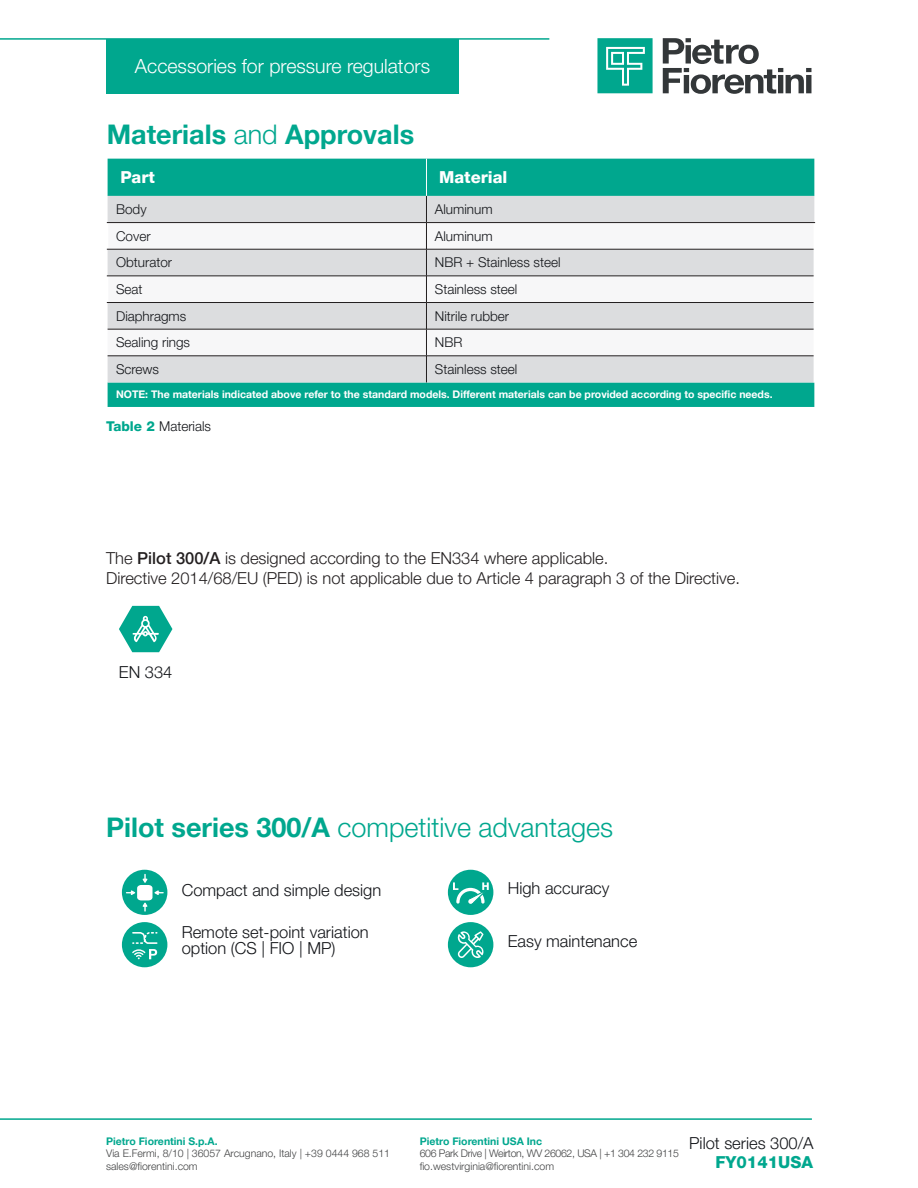
<style>
.page{position:relative;width:918px;height:1188px;background:#fff}
.page>*{position:absolute;margin:0;border:0;box-sizing:border-box;transform-origin:0 0}
.Titoletto{font:300 27px "Helvetica Neue LT Pro";color:#00a78e}
.Titoletto-2{font:700 27px "Helvetica Neue LT Pro";color:#00a78e}
.t1{font:300 19.5px "Helvetica Neue LT Pro";color:#fff}
.Testo{font:300 16.5px "Helvetica Neue LT Pro";color:#231f20}
.bullet_non_puntato{font:300 16.5px "Helvetica Neue LT Pro";color:#121418}
.testo_sciolto{font:300 16.5px "Helvetica Neue LT Pro";color:#121418}
.titoli_tabella_bianco{font:800 16.5px "Helvetica Neue LT Pro";color:#fff}
.titoletto_technische{font:800 16.5px "Helvetica Neue LT Pro";color:#00a78e}
.testo_tabella{font:300 13.5px "Helvetica Neue LT Pro";color:#121418}
.testo_tabella-2{font:700 10.5px "Helvetica Neue LT Pro";color:#fff}
.t2{font:300 10.5px/12.6px "Helvetica Neue LT Pro";letter-spacing:-.03em;color:#414243}
.t3{font:300 10.5px/12.6px "Helvetica Neue LT Pro";color:#414243}
.t4{font:700 10.5px "Helvetica Neue LT Pro";color:#00a78e}
.s1{font-weight:300}
.s2{font-weight:800;color:#00a78e}
.s3{font-weight:500}
.s4{font-weight:700}
</style>
<div class="page">
<hr style="left:0;top:38px;width:549px;height:2px;background:#00a78e">
<hr style="left:0;top:1118px;width:812px;height:2px;background:#00a78e">
<svg style="left:663px;top:38px;width:148px;height:56px"></svg>
<svg style="left:597px;top:38px;width:56px;height:55px"></svg>
<div style="left:106px;top:39px;width:353px;height:55px;background:#00a78e"></div>
<div style="left:108px;top:159px;width:706px;height:248px;background:#00a78e"></div>
<div style="left:108px;top:196px;width:706px;height:186px;background:#dcdddf"></div>
<svg style="left:108px;top:223px;width:706px;height:133px"></svg>
<hr style="left:426px;top:159px;width:1px;height:37px;background:#fff">
<hr style="left:107px;top:222px;width:319px;height:1px;background:#231f20">
<hr style="left:426px;top:222px;width:389px;height:1px;background:#231f20">
<hr style="left:107px;top:249px;width:319px;height:1px;background:#231f20">
<hr style="left:426px;top:249px;width:388px;height:1px;background:#231f20">
<hr style="left:107px;top:276px;width:319px;height:1px;background:#231f20">
<hr style="left:426px;top:276px;width:388px;height:1px;background:#231f20">
<hr style="left:107px;top:302px;width:319px;height:1px;background:#231f20">
<hr style="left:426px;top:302px;width:388px;height:1px;background:#231f20">
<svg style="left:426px;top:196px;width:1px;height:186px"></svg>
<hr style="left:108px;top:329px;width:318px;height:1px;background:#231f20">
<hr style="left:426px;top:329px;width:388px;height:1px;background:#231f20">
<hr style="left:108px;top:356px;width:318px;height:1px;background:#231f20">
<hr style="left:426px;top:356px;width:388px;height:1px;background:#231f20">
<svg style="left:119px;top:606px;width:53px;height:46px"></svg>
<div style="left:122px;top:870px;width:45px;height:45px;background:#00a78e;border-radius:50%"></div>
<svg style="left:126px;top:874px;width:38px;height:38px"></svg>
<div style="left:448px;top:870px;width:45px;height:45px;background:#00a78e;border-radius:50%"></div>
<svg style="left:453px;top:882px;width:36px;height:22px"></svg>
<div style="left:122px;top:922px;width:45px;height:45px;background:#00a78e;border-radius:50%"></div>
<svg style="left:132px;top:932px;width:26px;height:27px"></svg>
<div style="left:448px;top:922px;width:45px;height:45px;background:#00a78e;border-radius:50%"></div>
<svg style="left:457px;top:931px;width:27px;height:27px"></svg>
<h2 class="t1" style="left:135px;top:54px;width:297px">Accessories for pressure regulators</h2>
<p class="Titoletto-2" style="left:107px;top:118px;width:309px">Materials <span class="s1">and</span> Approvals</p>
<p class="titoli_tabella_bianco" style="left:120px;top:167px;width:36px">Part</p>
<p class="titoli_tabella_bianco" style="left:439px;top:167px;width:70px">Material</p>
<p class="testo_tabella" style="left:116px;top:201px;width:32px">Body</p>
<p class="testo_tabella" style="left:435px;top:201px;width:59px">Aluminum</p>
<p class="testo_tabella" style="left:116px;top:228px;width:36px">Cover</p>
<p class="testo_tabella" style="left:435px;top:228px;width:59px">Aluminum</p>
<p class="testo_tabella" style="left:116px;top:254px;width:58px">Obturator</p>
<p class="testo_tabella" style="left:435px;top:254px;width:127px">NBR + Stainless steel</p>
<p class="testo_tabella" style="left:116px;top:281px;width:28px">Seat</p>
<p class="testo_tabella" style="left:435px;top:281px;width:84px">Stainless steel</p>
<p class="testo_tabella" style="left:116px;top:308px;width:72px">Diaphragms</p>
<p class="testo_tabella" style="left:435px;top:308px;width:76px">Nitrile rubber</p>
<p class="testo_tabella" style="left:116px;top:334px;width:76px">Sealing rings</p>
<p class="testo_tabella" style="left:435px;top:334px;width:29px">NBR</p>
<p class="testo_tabella" style="left:116px;top:361px;width:45px">Screws</p>
<p class="testo_tabella" style="left:435px;top:361px;width:84px">Stainless steel</p>
<p class="testo_tabella-2" style="left:116px;top:388px;width:658px">NOTE: The materials indicated above refer to the standard models. Different materials can be provided according to specific needs.</p>
<p class="testo_tabella" style="left:106px;top:418px;width:107px"><span class="s2">Table 2</span> Materials</p>
<p class="Testo" style="left:106px;top:548px;width:504px">The <span class="s3">Pilot 300/A</span> is designed according to the EN334 where applicable.</p>
<p class="Testo" style="left:106px;top:568px;width:635px">Directive 2014/68/EU (PED) is not applicable due to Article 4 paragraph 3 of the Directive.</p>
<p class="bullet_non_puntato" style="left:119px;top:662px;width:55px">EN 334</p>
<p class="Titoletto" style="left:106px;top:810px;width:509px"><span class="s4">Pilot series 300/A</span> competitive advantages</p>
<p class="bullet_non_puntato" style="left:182px;top:880px;width:201px">Compact and simple design</p>
<p class="bullet_non_puntato" style="left:182px;top:922px;width:189px">Remote set-point variation</p>
<p class="bullet_non_puntato" style="left:182px;top:938px;width:155px">option (CS | FIO | MP)</p>
<p class="bullet_non_puntato" style="left:508px;top:878px;width:103px">High accuracy</p>
<p class="bullet_non_puntato" style="left:508px;top:931px;width:131px">Easy maintenance</p>
<p class="t4" style="left:106px;top:1134px;width:113px">Pietro Fiorentini S.p.A.</p>
<p class="t3" style="left:106px;top:1147px;width:285px">Via E.Fermi, 8/10 | 36057 Arcugnano, Italy | +39 0444 968 511 sales@fiorentini.com</p>
<p class="t4" style="left:420px;top:1134px;width:124px">Pietro Fiorentini USA Inc</p>
<p class="t2" style="left:420px;top:1147px;width:261px">606 Park Drive | Weirton, WV 26062, USA | +1 304 232 9115 fio.westvirginia@fiorentini.com</p>
<p class="testo_sciolto" style="left:689px;top:1133px;width:126px">Pilot series 300/A</p>
<p class="titoletto_technische" style="left:715px;top:1152px;width:99px">FY0141USA</p>
</div>
